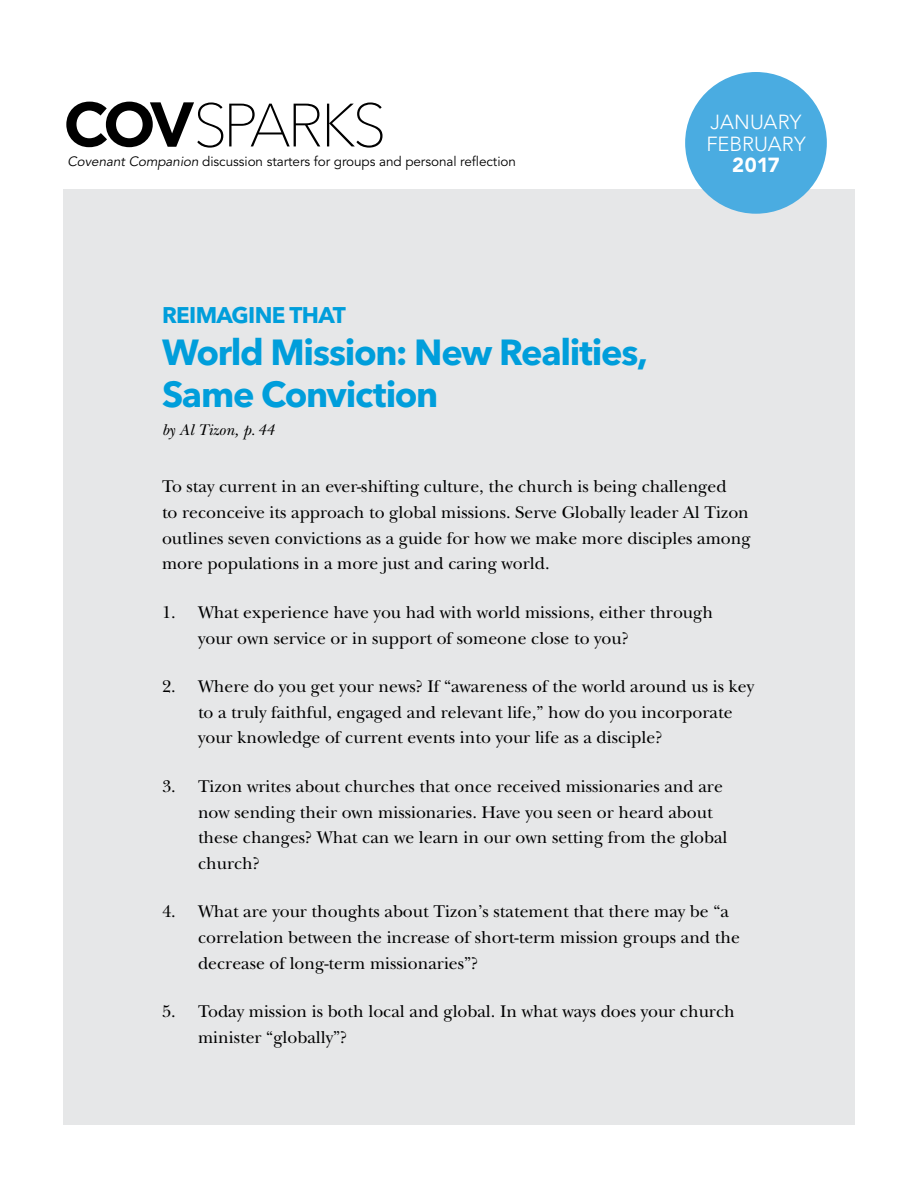
<style>
.page{position:relative;width:918px;height:1188px;background:#fff}
.page>*{position:absolute;margin:0;border:0;box-sizing:border-box;transform-origin:0 0}
.t1{font:100 60.45px "Avenir Next LT Pro";letter-spacing:-.065em;color:#000}
.Headline{font:700 36px/42px "Avenir Next LT Pro";letter-spacing:-.035em;color:#009edb}
.Headline-2{font:700 22.5px "Avenir Next LT Pro";letter-spacing:-.03em;color:#009edb}
.t2{font:300 20.25px/21.6px "Avenir LT Std";letter-spacing:.005em;color:#fff}
.t3{font:900 20.25px "Avenir LT Std";color:#fff}
.t4{font:17.7px/25.8px "New Baskerville Std";color:#000}
.Author{font:italic 16.2px "New Baskerville Std";color:#000}
.t5{font:13.5px "Avenir LT Std";letter-spacing:-.005em;color:#000}
.s1{font-family:"Gotham";font-weight:700;font-size:63px}
.s2{font-style:italic}
</style>
<div class="page">
<div style="left:63px;top:189px;width:792px;height:936px;background:#e6e7e8"></div>
<div style="left:685px;top:72px;width:142px;height:142px;background:#4aace1;border-radius:50%"></div>
<h1 class="t1" style="left:63px;top:89px;width:325px"><span class="s1">COV</span>SPARKS</h1>
<p class="t5" style="left:68px;top:154px;width:450px"><span class="s2">Covenant Companion</span> discussion starters for groups and personal reflection</p>
<p class="Headline-2" style="left:162px;top:301px;width:185px">REIMAGINE THAT</p>
<p class="Headline" style="left:162px;top:331px;width:487px">World Mission: New Realities,<br>Same Conviction</p>
<p class="Author" style="left:162px;top:420px;width:114px">by Al Tizon, p.44</p>
<p class="t2" style="left:706px;top:111px;width:101px">JANUARY<br>FEBRUARY</p>
<p class="t3" style="left:732px;top:153px;width:49px">2017</p>
<p class="t4" style="left:162px;top:474px;width:590px">To stay current in an ever-shifting culture, the church is being challenged<br>to reconceive its approach to global missions. Serve Globally leader Al Tizon outlines seven convictions as a guide for how we make more disciples among more populations in a more just and caring world.</p>
<p class="t4" style="left:198px;top:599px;width:517px;text-indent:-36px">1. What experience have you had with world missions, either through your own service or in support of someone close to you?</p>
<p class="t4" style="left:198px;top:673px;width:558px;text-indent:-36px">2. Where do you get your news? If “awareness of the world around us is key to a truly faithful, engaged and relevant life,” how do you incorporate your knowledge of current events into your life as a disciple?</p>
<p class="t4" style="left:198px;top:773px;width:531px;text-indent:-36px">3. Tizon writes about churches that once received missionaries and are now sending their own missionaries. Have you seen or heard about these changes? What can we learn in our own setting from the global church?</p>
<p class="t4" style="left:198px;top:899px;width:543px;text-indent:-36px">4. What are your thoughts about Tizon’s statement that there may be “a correlation between the increase of short-term mission groups and the decrease of long-term missionaries”?</p>
<p class="t4" style="left:198px;top:999px;width:538px;text-indent:-36px">5. Today mission is both local and global. In what ways does your church minister “globally”?</p>
</div>
